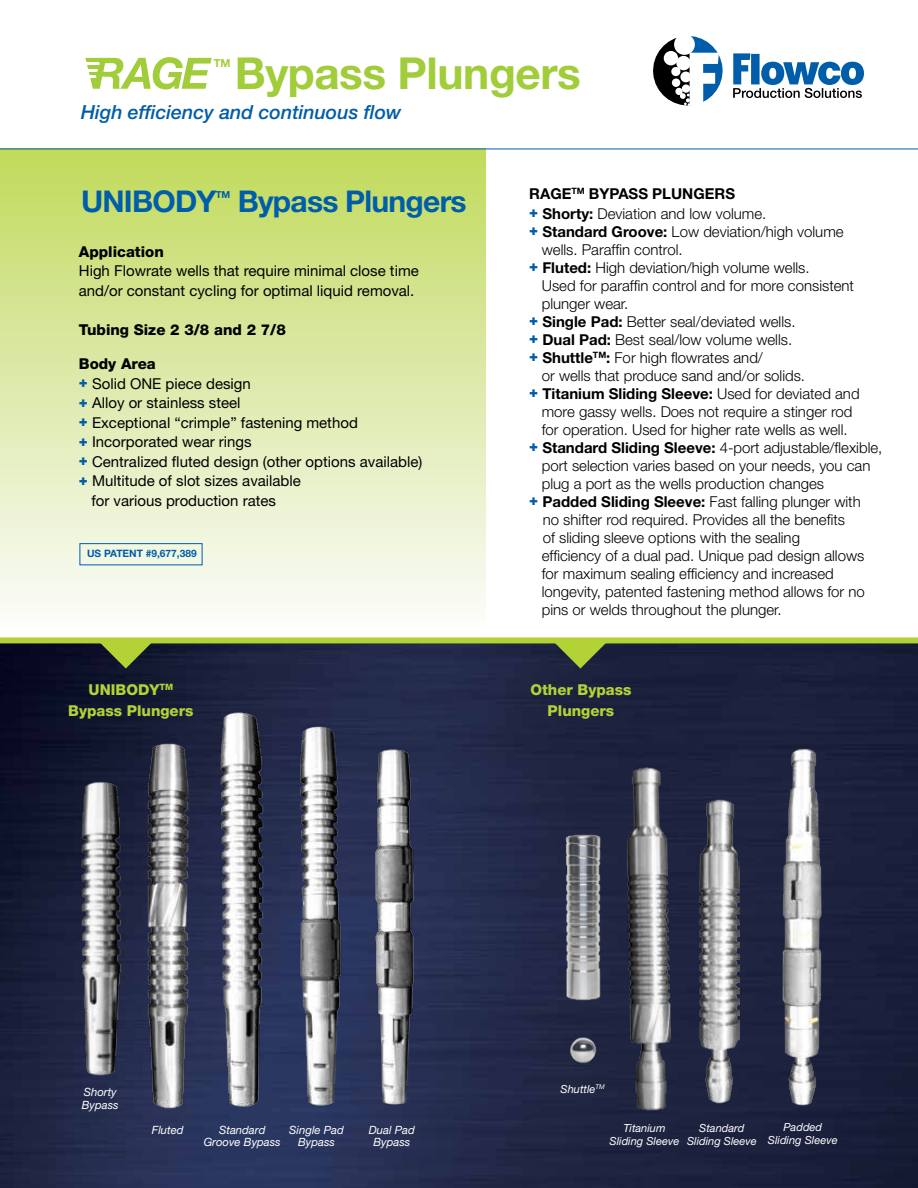
<style>
.page{position:relative;width:918px;height:1188px;background:#fff}
.page>*{position:absolute;margin:0;border:0;box-sizing:border-box;transform-origin:0 0}
.t1{font:700 44.1px "Helvetica Neue";letter-spacing:-.01em;color:#a1cd3a}
.t2{font:700 30px "Helvetica Neue";letter-spacing:-.025em;color:#005daa}
.t3{font:italic 500 19.5px "Helvetica Neue";color:#005daa}
.t4{font:300 15px "Helvetica Neue";color:#000}
.t5{font:15px/19.5px "Helvetica Neue";color:#000}
.t6{font:700 15px/19.5px "Helvetica Neue";color:#000}
.t7{font:800 15px/21px "Helvetica Neue";color:#b3d235;text-align:center}
.t8{font:800 15px "Helvetica Neue";color:#000}
.t9{font:italic 11.4px/12.8px "Helvetica Neue";color:#fff;text-align:center}
.t10{font:italic 11.1px/12.5px "Helvetica Neue";color:#fff;text-align:center}
.t11{font:700 11.1px "Helvetica Neue";color:#a1cd3a}
.t12{font:700 10.2px "Helvetica Neue";color:#005daa}
.t13{font:700 9.6px "Helvetica Neue";color:#005daa}
.s1{font-weight:900;color:#005daa}
.s2{font-weight:300}
.s3{font-weight:700}
</style>
<div class="page">
<img style="left:0;top:643px;width:918px;height:545px">
<div style="left:0;top:637px;width:918px;height:6px;background:#b3d235"></div>
<div style="left:0;top:148px;width:486px;height:482px;background:linear-gradient(to bottom,#c1d95c,#fcfcfd)"></div>
<hr style="left:0;top:148px;width:918px;height:1px;background:#005daa">
<svg style="left:99px;top:643px;width:54px;height:26px"></svg>
<img style="left:367px;top:743px;width:55px;height:373px">
<img style="left:291px;top:717px;width:57px;height:396px">
<img style="left:70px;top:773px;width:58px;height:309px">
<img style="left:212px;top:705px;width:53px;height:410px">
<img style="left:144px;top:737px;width:47px;height:375px">
<div style="left:79px;top:543px;width:123px;height:22px;border:1px solid #005daa"></div>
<img style="left:559px;top:830px;width:44px;height:173px">
<img style="left:565px;top:1035px;width:37px;height:34px">
<img style="left:613px;top:762px;width:67px;height:352px">
<img style="left:699px;top:796px;width:40px;height:310px">
<img style="left:773px;top:741px;width:56px;height:371px">
<svg style="left:85px;top:57px;width:127px;height:32px"></svg>
<hr style="left:81px;top:75px;width:14px;height:3px;background:#fff">
<svg style="left:553px;top:643px;width:54px;height:26px"></svg>
<svg style="left:653px;top:36px;width:70px;height:70px"></svg>
<div style="left:674px;top:34px;width:21px;height:21px;background:#fff;border-radius:50%"></div>
<svg style="left:733px;top:53px;width:131px;height:45px"></svg>
<h1 class="t1" style="left:235px;top:46px;width:348px">Bypass Plungers</h1>
<h3 class="t3" style="left:81px;top:100px;width:322px">High efficiency and continuous flow</h3>
<p class="t11" style="left:214px;top:56px;width:18px">TM</p>
<h2 class="t2" style="left:81px;top:183px;width:137px">UNIBODY</h2>
<p class="t13" style="left:216px;top:189px;width:16px">TM</p>
<h2 class="t2" style="left:238px;top:183px;width:230px">Bypass Plungers</h2>
<p class="t6" style="left:529px;top:184px;width:239px">RAGE<sup>TM</sup> BYPASS PLUNGERS<br><span class="s1">+</span> Shorty: <span class="s2">Deviation and low volume.</span></p>
<p class="t4" style="left:529px;top:222px;width:316px"><span class="s1">+</span> <span class="s3">Standard Groove:</span> Low deviation/high volume</p>
<p class="t4" style="left:542px;top:240px;width:142px">wells. Paraffin control.</p>
<p class="t4" style="left:529px;top:258px;width:282px"><span class="s1">+</span> <span class="s3">Fluted:</span> High deviation/high volume wells.</p>
<p class="t4" style="left:542px;top:276px;width:314px">Used for paraffin control and for more consistent</p>
<p class="t4" style="left:542px;top:294px;width:88px">plunger wear.</p>
<p class="t4" style="left:529px;top:312px;width:268px"><span class="s1">+</span> <span class="s3">Single Pad:</span> Better seal/deviated wells.</p>
<p class="t4" style="left:529px;top:330px;width:264px"><span class="s1">+</span> <span class="s3">Dual Pad:</span> Best seal/low volume wells.</p>
<p class="t4" style="left:529px;top:348px;width:235px"><span class="s1">+</span> <span class="s3">Shuttle</span><sup>TM</sup><span class="s3">:</span> For high flowrates and/</p>
<p class="t4" style="left:542px;top:366px;width:265px">or wells that produce sand and/or solids.</p>
<p class="t6" style="left:529px;top:383px;width:332px"><span class="s1">+</span> Titanium Sliding Sleeve: <span class="s2">Used for deviated and</span></p>
<p class="t4" style="left:542px;top:402px;width:312px">more gassy wells. Does not require a stinger rod</p>
<p class="t4" style="left:542px;top:420px;width:307px">for operation. Used for higher rate wells as well.</p>
<p class="t4" style="left:529px;top:438px;width:355px"><span class="s1">+</span> <span class="s3">Standard Sliding Sleeve:</span> 4-port adjustable/flexible,</p>
<p class="t4" style="left:542px;top:456px;width:330px">port selection varies based on your needs, you can</p>
<p class="t4" style="left:542px;top:474px;width:284px">plug a port as the wells production changes</p>
<p class="t4" style="left:529px;top:492px;width:333px"><span class="s1">+</span> <span class="s3">Padded Sliding Sleeve:</span> Fast falling plunger with</p>
<p class="t4" style="left:543px;top:510px;width:304px">no shifter rod required. Provides all the benefits</p>
<p class="t4" style="left:543px;top:528px;width:259px">of sliding sleeve options with the sealing</p>
<p class="t4" style="left:542px;top:546px;width:324px">efficiency of a dual pad. Unique pad design allows</p>
<p class="t4" style="left:542px;top:564px;width:294px">for maximum sealing efficiency and increased</p>
<p class="t4" style="left:542px;top:582px;width:325px">longevity, patented fastening method allows for no</p>
<p class="t4" style="left:542px;top:600px;width:242px">pins or welds throughout the plunger.</p>
<p class="t8" style="left:79px;top:242px;width:87px">Application</p>
<p class="t5" style="left:79px;top:261px;width:342px">High Flowrate wells that require minimal close time and/or constant cycling for optimal liquid removal.</p>
<p class="t8" style="left:79px;top:320px;width:209px">Tubing Size 2 3/8 and 2 7/8</p>
<p class="t8" style="left:79px;top:355px;width:78px">Body Area</p>
<p class="t5" style="left:79px;top:373px;width:174px"><span class="s1">+</span> Solid ONE piece design</p>
<p class="t5" style="left:79px;top:393px;width:163px"><span class="s1">+</span> Alloy or stainless steel</p>
<p class="t5" style="left:79px;top:412px;width:281px"><span class="s1">+</span> Exceptional “crimple” fastening method</p>
<p class="t5" style="left:79px;top:432px;width:174px"><span class="s1">+</span> Incorporated wear rings</p>
<p class="t5" style="left:79px;top:451px;width:345px"><span class="s1">+</span> Centralized fluted design (other options available)</p>
<p class="t5" style="left:79px;top:471px;width:224px"><span class="s1">+</span> Multitude of slot sizes available</p>
<p class="t5" style="left:91px;top:490px;width:186px">for various production rates</p>
<p class="t12" style="left:87px;top:547px;width:111px">US PATENT #9,677,389</p>
<p class="t7" style="left:68px;top:679px;width:127px">UNIBODY<sup>TM<br></sup>Bypass Plungers</p>
<p class="t7" style="left:530px;top:679px;width:103px">Other Bypass<br>Plungers</p>
<p class="t9" style="left:82px;top:1085px;width:38px;text-align:left">Shorty<br>Bypass</p>
<p class="t9" style="left:152px;top:1123px;width:33px">Fluted</p>
<p class="t9" style="left:204px;top:1123px;width:79px">Standard<br>Groove Bypass</p>
<p class="t9" style="left:289px;top:1123px;width:56px">Single Pad<br>Bypass</p>
<p class="t9" style="left:369px;top:1123px;width:47px">Dual Pad<br>Bypass</p>
<p class="t10" style="left:561px;top:1083px;width:46px">Shuttle<sup>TM</sup></p>
<p class="t10" style="left:610px;top:1122px;width:71px">Titanium<br>Sliding Sleeve</p>
<p class="t10" style="left:768px;top:1121px;width:71px">Padded<br>Sliding Sleeve</p>
<p class="t10" style="left:687px;top:1122px;width:71px">Standard<br>Sliding Sleeve</p>
</div>
